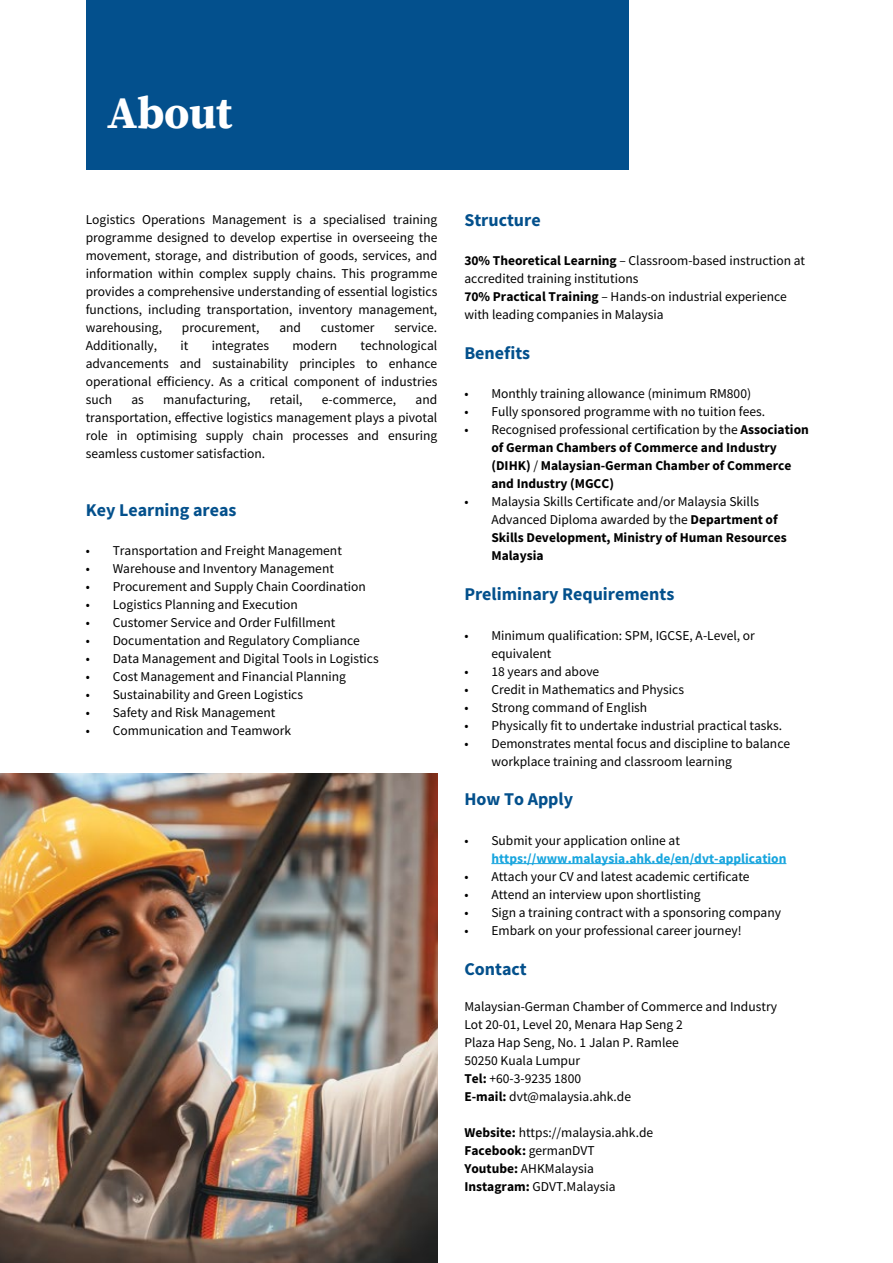
<style>
.page{position:relative;width:893px;height:1263px;background:#fff}
.page>*{position:absolute;margin:0;border:0;box-sizing:border-box;transform-origin:0 0}
.t1{font:700 45px "Source Serif Pro";letter-spacing:-.01em;color:#fff}
.t2{font:700 18px "Source Sans Pro";color:#03508c}
.t3{font:13.5px/18px "Source Sans Pro";color:#000}
.t4{font:700 13.5px/18px "Source Sans Pro";color:#000}
.t5{font:700 13.5px "Source Sans Pro";color:#17a5de}
.s1{font-weight:700}
.s2{font-weight:400}
</style>
<div class="page">
<img style="left:0;top:773px;width:437px;height:490px">
<div style="left:86px;top:0;width:543px;height:170px;background:#03508d"></div>
<hr style="left:491px;top:863px;width:295px;height:1px;background:#17a5de">
<h1 class="t1" style="left:107px;top:81px;width:127px">About</h1>
<p class="t3" style="left:86px;top:211px;width:353px;text-align:justify">Logistics Operations Management is a specialised training programme designed to develop expertise in overseeing the movement, storage, and distribution of goods, services, and information within complex supply chains. This programme provides a comprehensive understanding of essential logistics functions, including transportation, inventory management, warehousing,</p>
<p class="t3" style="left:182px;top:319px;width:79px">procurement,</p>
<p class="t3" style="left:279px;top:319px;width:23px">and</p>
<p class="t3" style="left:321px;top:319px;width:55px">customer</p>
<p class="t3" style="left:394px;top:319px;width:44px">service.</p>
<p class="t3" style="left:86px;top:337px;width:73px">Additionally,</p>
<p class="t3" style="left:181px;top:337px;width:9px">it</p>
<p class="t3" style="left:212px;top:337px;width:59px">integrates</p>
<p class="t3" style="left:292px;top:337px;width:46px">modern</p>
<p class="t3" style="left:86px;top:337px;width:353px;text-align:justify;text-indent:275px">technological advancements and sustainability principles to enhance operational efficiency. As a critical component of industries such</p>
<p class="t3" style="left:132px;top:391px;width:14px">as</p>
<p class="t3" style="left:163px;top:391px;width:89px">manufacturing,</p>
<p class="t3" style="left:270px;top:391px;width:34px">retail,</p>
<p class="t3" style="left:322px;top:391px;width:76px">e-commerce,</p>
<p class="t3" style="left:86px;top:391px;width:353px;text-align:justify;text-indent:330px">and transportation, effective logistics management plays a pivotal role in optimising supply chain processes and ensuring seamless customer satisfaction.</p>
<h2 class="t2" style="left:86px;top:498px;width:152px">Key Learning areas</h2>
<p class="t3" style="left:86px;top:542px;width:258px">• Transportation and Freight Management</p>
<p class="t3" style="left:86px;top:560px;width:250px">• Warehouse and Inventory Management</p>
<p class="t3" style="left:86px;top:578px;width:282px">• Procurement and Supply Chain Coordination</p>
<p class="t3" style="left:86px;top:596px;width:214px">• Logistics Planning and Execution</p>
<p class="t3" style="left:86px;top:614px;width:251px">• Customer Service and Order Fulfillment</p>
<p class="t3" style="left:86px;top:632px;width:276px">• Documentation and Regulatory Compliance</p>
<p class="t3" style="left:86px;top:650px;width:295px">• Data Management and Digital Tools in Logistics</p>
<p class="t3" style="left:86px;top:668px;width:262px">• Cost Management and Financial Planning</p>
<p class="t3" style="left:86px;top:686px;width:219px">• Sustainability and Green Logistics</p>
<p class="t3" style="left:86px;top:704px;width:191px">• Safety and Risk Management</p>
<p class="t3" style="left:86px;top:722px;width:207px">• Communication and Teamwork</p>
<h2 class="t2" style="left:464px;top:207px;width:78px">Structure</h2>
<p class="t3" style="left:464px;top:252px;width:342px"><span class="s1">30% Theoretical Learning</span> – Classroom-based instruction at accredited training institutions<br><span class="s1">70% Practical Training</span> – Hands-on industrial experience with leading companies in Malaysia</p>
<h2 class="t2" style="left:464px;top:341px;width:67px">Benefits</h2>
<p class="t3" style="left:464px;top:385px;width:288px">• Monthly training allowance (minimum RM800)</p>
<p class="t3" style="left:464px;top:403px;width:302px">• Fully sponsored programme with no tuition fees.</p>
<p class="t4" style="left:491px;top:421px;width:319px;text-indent:-27px"><span class="s2">• Recognised professional certification by the</span> Association of German Chambers of Commerce and Industry (DIHK) <span class="s2">/</span> Malaysian-German Chamber of Commerce and Industry (MGCC)</p>
<p class="t3" style="left:491px;top:493px;width:297px;text-indent:-27px">• Malaysia Skills Certificate and/or Malaysia Skills Advanced Diploma awarded by the <span class="s1">Department of Skills Development, Ministry of Human Resources Malaysia</span></p>
<h2 class="t2" style="left:464px;top:582px;width:211px">Preliminary Requirements</h2>
<p class="t3" style="left:491px;top:626px;width:265px;text-indent:-27px">• Minimum qualification: SPM, IGCSE, A-Level, or equivalent</p>
<p class="t3" style="left:464px;top:662px;width:136px">• 18 years and above</p>
<p class="t3" style="left:464px;top:680px;width:221px">• Credit in Mathematics and Physics</p>
<p class="t3" style="left:464px;top:698px;width:184px">• Strong command of English</p>
<p class="t3" style="left:464px;top:716px;width:319px">• Physically fit to undertake industrial practical tasks.</p>
<p class="t3" style="left:491px;top:734px;width:300px;text-indent:-27px">• Demonstrates mental focus and discipline to balance workplace training and classroom learning</p>
<h2 class="t2" style="left:464px;top:787px;width:110px">How To Apply</h2>
<p class="t3" style="left:464px;top:831px;width:217px">• Submit your application online at</p>
<p class="t5" style="left:491px;top:849px;width:297px">https://www.malaysia.ahk.de/en/dvt-application</p>
<p class="t3" style="left:464px;top:867px;width:287px">• Attach your CV and latest academic certificate</p>
<p class="t3" style="left:464px;top:885px;width:238px">• Attend an interview upon shortlisting</p>
<p class="t3" style="left:464px;top:903px;width:318px">• Sign a training contract with a sponsoring company</p>
<p class="t3" style="left:464px;top:921px;width:279px">• Embark on your professional career journey!</p>
<h2 class="t2" style="left:464px;top:956px;width:64px">Contact</h2>
<p class="t3" style="left:464px;top:997px;width:314px">Malaysian-German Chamber of Commerce and Industry<br>Lot 20-01, Level 20, Menara Hap Seng 2<br>Plaza Hap Seng, No. 1 Jalan P. Ramlee<br>50250 Kuala Lumpur<br><span class="s1">Tel:</span> +60-3-9235 1800<br><span class="s1">E-mail:</span> dvt@malaysia.ahk.de</p>
<p class="t3" style="left:464px;top:1123px;width:190px"><span class="s1">Website:</span> https://malaysia.ahk.de<br><span class="s1">Facebook:</span> germanDVT<br><span class="s1">Youtube:</span> AHKMalaysia<br><span class="s1">Instagram:</span> GDVT.Malaysia</p>
</div>
